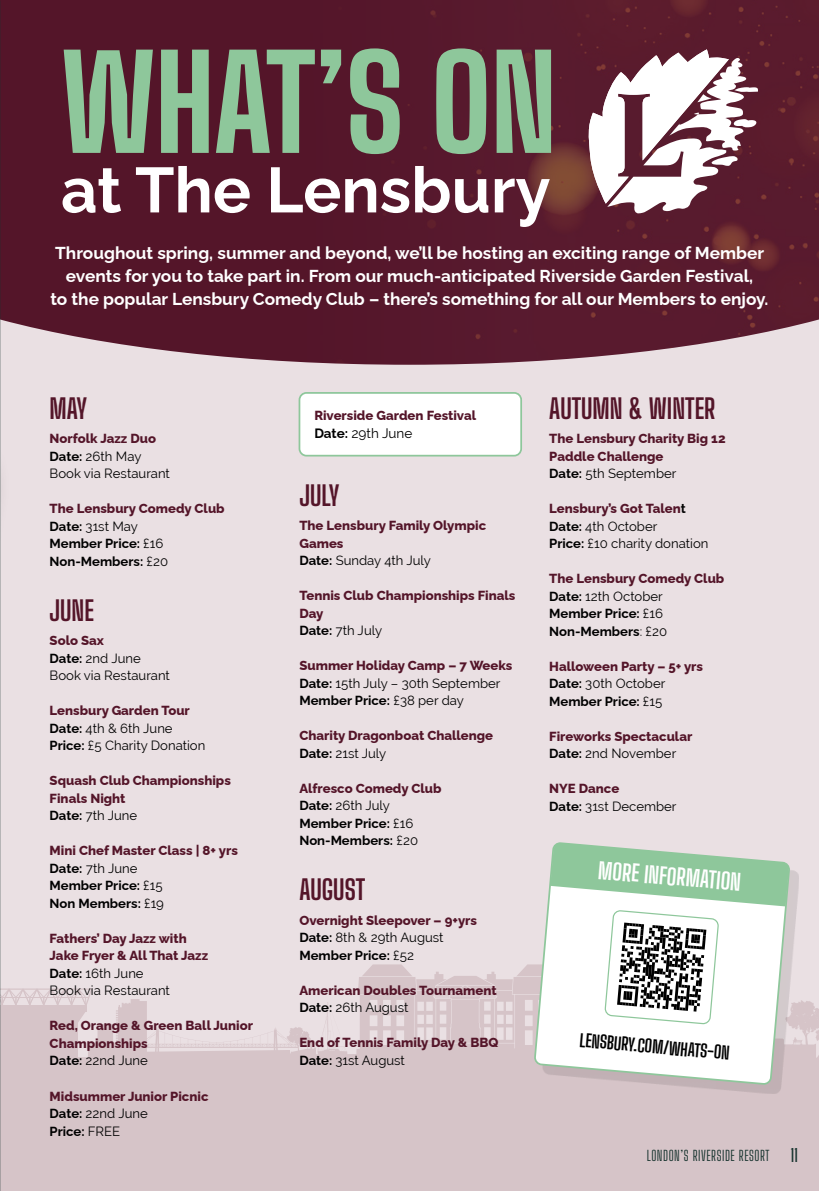
<style>
.page{position:relative;width:819px;height:1191px;background:#eae0e3}
.page>*{position:absolute;margin:0;border:0;box-sizing:border-box;transform-origin:0 0}
.t1{font:800 129.15px "Big Shoulders Display";color:#8ec79b}
.t2{font:700 63.52px "Raleway";color:#fff}
.t3{font:700 27.12px "Big Shoulders Display";color:#541529}
.t4{font:700 22.4px "Big Shoulders Display";color:#fff}
.t5{font:700 17.32px/23.1px "Raleway";color:#fff;text-align:center}
.t6{font:700 17.32px "Big Shoulders Display";color:#000}
.t7{font:14px "Big Shoulders Display";letter-spacing:.04em;color:#193530}
.t8{font:13.47px "Raleway";color:#000}
.t9{font:800 13.12px/17.5px "Raleway";color:#541529}
.t10{font:13.12px/17.5px "Raleway";color:#000}
.t11{font:700 13.12px/17.5px "Raleway";color:#000}
.s1{font-weight:800;color:#541529}
.s2{font-weight:700}
.s3{font-weight:400}
.s4{font-weight:700;color:#000}
.s5{font-weight:400;color:#000}
.s6{font-weight:600;font-size:17.5px}
</style>
<div class="page">
<div style="left:299px;top:393px;width:222px;height:62px;background:#fff;border-radius:7px"></div>
<div style="left:298px;top:392px;width:224px;height:64px;border:2px solid #8ec79b;border-radius:7px"></div>
<div style="left:1px;top:1049px;width:818px;height:142px;background:#d6c4c8"></div>
<svg style="left:12px;top:988px;width:335px;height:84px"></svg>
<div style="left:1px;top:0;width:221px;height:357px;background:#541529"></div>
<img style="left:222px;top:0;width:597px;height:365px">
<hr style="left:0;top:0;width:1px;height:1191px;background:#8ec79b">
<svg style="left:587px;top:49px;width:172px;height:164px;background:#b0939c"></svg>
<div style="left:0;top:429px;width:12px;height:698px;background:#000;opacity:.4"></div>
<div style="left:542px;top:851px;width:257px;height:243px;background:#000;opacity:.1"></div>
<svg style="left:533px;top:842px;width:258px;height:244px;background:#cec3c4"></svg>
<svg style="left:358px;top:843px;width:461px;height:236px"></svg>
<hr style="left:818px;top:0;width:1px;height:319px;background:#541529">
<h1 class="t1" style="left:61px;top:-3px;width:497px">WHAT’S ON</h1>
<h2 class="t2" style="left:61px;top:141px;width:491px">at The Lensbury</h2>
<p class="t5" style="left:50px;top:240px;width:719px">Throughout spring, summer and beyond, we’ll be hosting an exciting range of Member events for you to take part in. From our much-anticipated Riverside Garden Festival,<br>to the popular Lensbury Comedy Club – there’s something for all our Members to enjoy.</p>
<h3 class="t3" style="left:50px;top:387px;width:39px">MAY</h3>
<p class="t10" style="left:50px;top:430px;width:122px"><span class="s1">Norfolk Jazz Duo<br></span><span class="s2">Date:</span> 26th May<br>Book via Restaurant</p>
<p class="t11" style="left:50px;top:498px;width:176px"><span class="s1">The Lensbury Comedy Club<br></span>Date: <span class="s3">31st May<br></span>Member Price: <span class="s3">£16<br></span>Non-Members: <span class="s3">£20</span></p>
<h3 class="t3" style="left:50px;top:589px;width:46px">JUNE</h3>
<p class="t10" style="left:50px;top:632px;width:122px"><span class="s1">Solo Sax<br></span><span class="s2">Date:</span> 2nd June<br>Book via Restaurant</p>
<p class="t10" style="left:50px;top:702px;width:157px"><span class="s1">Lensbury Garden Tour<br></span><span class="s2">Date:</span> 4th &amp; 6th June<br><span class="s2">Price:</span> £5 Charity Donation</p>
<p class="t9" style="left:50px;top:771px;width:183px">Squash Club Championships<br>Finals Night<br><span class="s4">Date:</span> <span class="s5">7th June</span></p>
<p class="t11" style="left:50px;top:840px;width:190px"><span class="s1">Mini Chef Master Class | 8+ yrs<br></span>Date: <span class="s3">7th June<br></span>Member Price: <span class="s3">£15<br></span>Non Members: <span class="s3">£19</span></p>
<p class="t9" style="left:50px;top:928px;width:160px">Fathers’ Day Jazz with<br>Jake Fryer &amp; All That Jazz<br><span class="s4">Date:</span> <span class="s5">16th June<br>Book via Restaurant</span></p>
<p class="t9" style="left:50px;top:1015px;width:205px">Red, Orange &amp; Green Ball Junior<br>Championships<br><span class="s4">Date:</span> <span class="s5">22nd June</span></p>
<p class="t9" style="left:50px;top:1085px;width:160px">Midsummer Junior Picnic<br><span class="s4">Date:</span> <span class="s5">22nd June<br></span><span class="s4">Price:</span> <span class="s5">FREE</span></p>
<p class="t9" style="left:314px;top:405px;width:163px">Riverside Garden Festival</p>
<p class="t8" style="left:314px;top:425px;width:99px"><span class="s2">Date:</span> 29th June</p>
<h3 class="t3" style="left:299px;top:473px;width:41px">JULY</h3>
<p class="t9" style="left:299px;top:515px;width:188px">The Lensbury Family Olympic<br>Games<br><span class="s4">Date:</span> <span class="s5">Sunday 4th July</span></p>
<p class="t9" style="left:299px;top:585px;width:217px">Tennis Club Championships Finals<br>Day<br><span class="s4">Date:</span> <span class="s5">7th July</span></p>
<p class="t10" style="left:299px;top:656px;width:214px"><span class="s1">Summer Holiday Camp – 7 Weeks<br></span><span class="s2">Date:</span> 15th July – 30th September<br><span class="s2">Member Price:</span> £38 per day</p>
<p class="t9" style="left:299px;top:725px;width:195px">Charity Dragonboat Challenge<br><span class="s4">Date:</span> <span class="s5">21st July</span></p>
<p class="t11" style="left:299px;top:778px;width:143px"><span class="s1">Alfresco Comedy Club<br></span>Date: <span class="s3">26th July<br></span>Member Price: <span class="s3">£16<br></span>Non-Members: <span class="s3">£20</span></p>
<h3 class="t3" style="left:299px;top:868px;width:67px">AUGUST</h3>
<p class="t9" style="left:299px;top:910px;width:179px">Overnight Sleepover – 9+yrs<br><span class="s4">Date:</span> <span class="s5">8th &amp; 29th August<br></span><span class="s4">Member Price:</span> <span class="s5">£52</span></p>
<p class="t9" style="left:299px;top:980px;width:199px">American Doubles Tournament<br><span class="s4">Date:</span> <span class="s5">26th August</span></p>
<p class="t9" style="left:299px;top:1032px;width:200px">End of Tennis Family Day &amp; BBQ<br><span class="s4">Date:</span> <span class="s5">31st August</span></p>
<h3 class="t3" style="left:549px;top:387px;width:168px">AUTUMN &amp; WINTER</h3>
<p class="t9" style="left:549px;top:428px;width:178px">The Lensbury Charity Big 12<br>Paddle Challenge<br><span class="s4">Date:</span> <span class="s5">5th September</span></p>
<p class="t10" style="left:549px;top:500px;width:161px"><span class="s1">Lensbury’s Got Talen</span><span class="s2">t<br>Date:</span> 4th October<br><span class="s2">Price:</span> £10 charity donation</p>
<p class="t11" style="left:549px;top:568px;width:176px"><span class="s1">The Lensbury Comedy Club<br></span>Date: <span class="s3">12th October<br></span>Member Price: <span class="s3">£16<br></span>Non-Members<span class="s3">: £20</span></p>
<p class="t9" style="left:549px;top:656px;width:155px">Halloween Party – 5+ yrs<br><span class="s4">Date:</span> <span class="s5">30th October<br></span><span class="s4">Member Price:</span> <span class="s5">£15</span></p>
<p class="t9" style="left:549px;top:726px;width:144px">Fireworks Spectacular<br><span class="s4">Date:</span> <span class="s5">2nd November</span></p>
<p class="t10" style="left:549px;top:780px;width:129px"><span class="s1">NYE Dance<br></span><span class="s2">Date:</span> 31st December</p>
<h3 class="t4" style="left:600px;top:852px;width:145px;rotate:5deg">MORE INFORMATION</h3>
<h3 class="t6" style="left:581px;top:1026px;width:152px;rotate:5deg">LENSBURY.COM/WHATS-ON</h3>
<p class="t7" style="left:646px;top:1145px;width:153px">LONDON’S RIVERSIDE RESORT <span class="s6">11</span></p>
</div>
